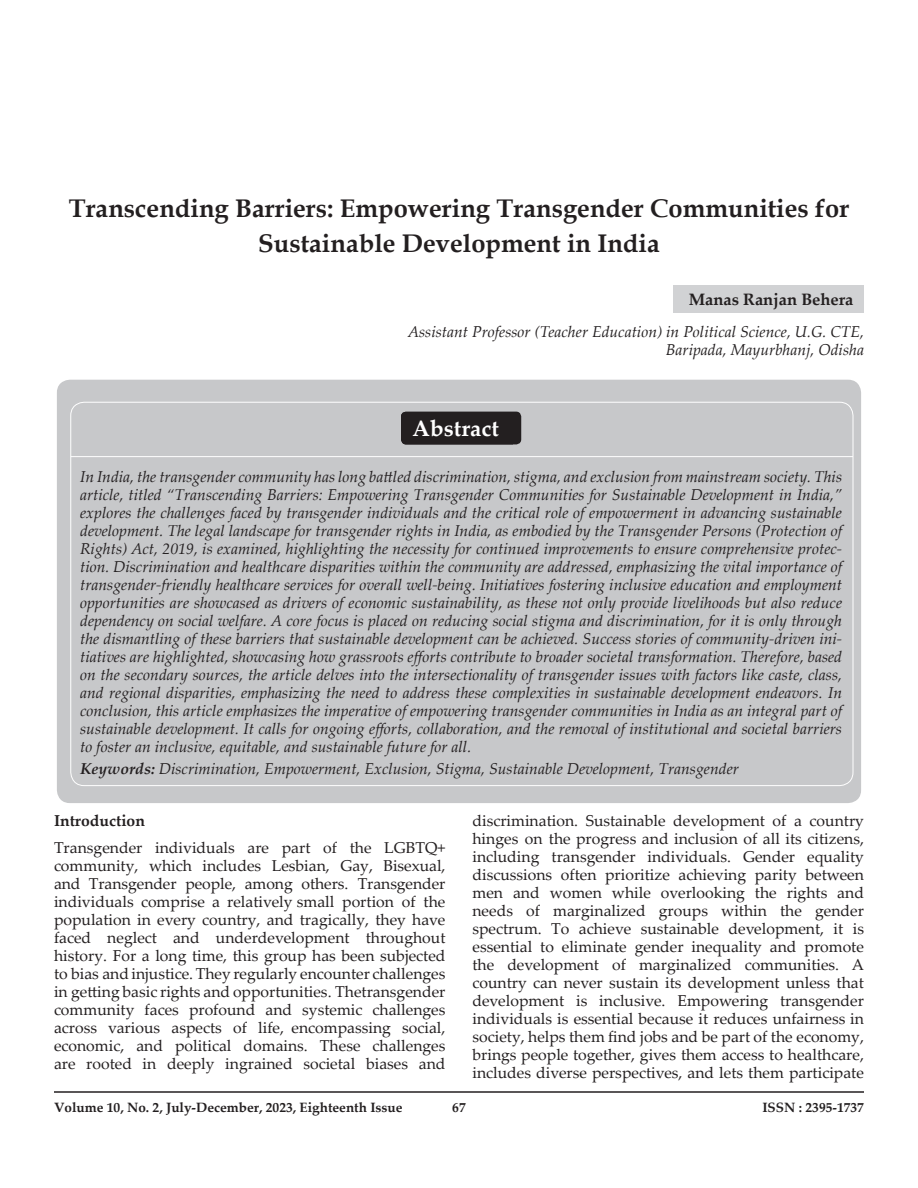
<style>
.page{position:relative;width:918px;height:1188px;background:#fff}
.page>*{position:absolute;margin:0;border:0;box-sizing:border-box;transform-origin:0 0}
.t1{font:700 25.5px/34.5px "Book Antiqua";color:#231f20;text-align:center}
.t2{font:700 22.5px "Palatino Linotype";color:#fff}
.t3{font:700 16.5px "Palatino Linotype";color:#231f20}
.t4{font:italic 15.75px/18px "Palatino Linotype";color:#231f20;text-align:right}
.t5{font:15.75px/18px "Palatino Linotype";color:#231f20;text-align:justify}
.t6{font:700 15.75px "Palatino Linotype";color:#231f20}
.t7{font:700 13.5px "Palatino Linotype";color:#231f20}
.s1{font-weight:700}
</style>
<div class="page">
<hr style="left:54px;top:1091px;width:810px;height:2px;background:#231f20">
<div style="left:674px;top:286px;width:190px;height:27px;background:#d1d2d4"></div>
<div style="left:57px;top:380px;width:804px;height:423px;background:#c7c8ca;border-radius:13px"></div>
<div style="left:401px;top:412px;width:120px;height:32px;background:#231f20;border-radius:5px"></div>
<hr style="left:71px;top:456px;width:782px;height:1px;background:#fff">
<h1 class="t1" style="left:69px;top:191px;width:782px">Transcending Barriers: Empowering Transgender Communities for<br>Sustainable Development in India</h1>
<p class="t3" style="left:689px;top:288px;width:166px">Manas Ranjan Behera</p>
<p class="t4" style="left:408px;top:322px;width:458px">Assistant Professor (Teacher Education) in Political Science, U.G. CTE,<br>Baripada, Mayurbhanj, Odisha</p>
<h2 class="t2" style="left:413px;top:413px;width:88px">Abstract</h2>
<p class="t4" style="left:80px;top:467px;width:764px;text-align:justify">In India, the transgender community has long battled discrimination, stigma, and exclusion from mainstream society. This article, titled “Transcending Barriers: Empowering Transgender Communities for Sustainable Development in India,” explores the challenges faced by transgender individuals and the critical role of empowerment in advancing sustainable development. The legal landscape for transgender rights in India, as embodied by the Transgender Persons (Protection of Rights) Act, 2019, is examined, highlighting the necessity for continued improvements to ensure comprehensive protec&shy;tion. Discrimination and healthcare disparities within the community are addressed, emphasizing the vital importance of transgender-friendly healthcare services for overall well-being. Initiatives fostering inclusive education and employment opportunities are showcased as drivers of economic sustainability, as these not only provide livelihoods but also reduce dependency on social welfare. A core focus is placed on reducing social stigma and discrimination, for it is only through the dismantling of these barriers that sustainable development can be achieved. Success stories of community-driven ini&shy;tiatives are highlighted, showcasing how grassroots efforts contribute to broader societal transformation. Therefore, based on the secondary sources, the article delves into the intersectionality of transgender issues with factors like caste, class, and regional disparities, emphasizing the need to address these complexities in sustainable development endeavors. In conclusion, this article emphasizes the imperative of empowering transgender communities in India as an integral part of sustainable development. It calls for ongoing efforts, collaboration, and the removal of institutional and societal barriers to foster an inclusive, equitable, and sustainable future for all.</p>
<p class="t4" style="left:80px;top:759px;width:660px"><span class="s1">Keywords:</span> Discrimination, Empowerment, Exclusion, Stigma, Sustainable Development, Transgender</p>
<p class="t6" style="left:54px;top:810px;width:92px">Introduction</p>
<p class="t5" style="left:54px;top:838px;width:393px">Transgender individuals are part of the LGBTQ+ community, which includes Lesbian, Gay, Bisexual, and Transgender people, among others. Transgender individuals comprise a relatively small portion of the population in every country, and tragically, they have faced neglect and underdevelopment throughout history. For a long time, this group has been subjected to bias and injustice. They regularly encounter challenges in getting basic rights and opportunities. The transgender community faces profound and systemic challenges across various aspects of life, encompassing social, economic, and political domains. These challenges are rooted in deeply ingrained societal biases and</p>
<p class="t5" style="left:472px;top:811px;width:393px">discrimination. Sustainable development of a country hinges on the progress and inclusion of all its citizens, including transgender individuals. Gender equality discussions often prioritize achieving parity between men and women while overlooking the rights and needs of marginalized groups within the gender spectrum. To achieve sustainable development, it is essential to eliminate gender inequality and promote the development of marginalized communities. A country can never sustain its development unless that development is inclusive. Empowering transgender individuals is essential because it reduces unfairness in society, helps them find jobs and be part of the economy, brings people together, gives them access to healthcare, includes diverse perspectives, and lets them participate</p>
<p class="t7" style="left:54px;top:1097px;width:350px">Volume 10, No. 2, July-December, 2023, Eighteenth Issue</p>
<p class="t7" style="left:452px;top:1097px;width:15px">67</p>
<p class="t7" style="left:762px;top:1097px;width:103px">ISSN : 2395-1737</p>
</div>
